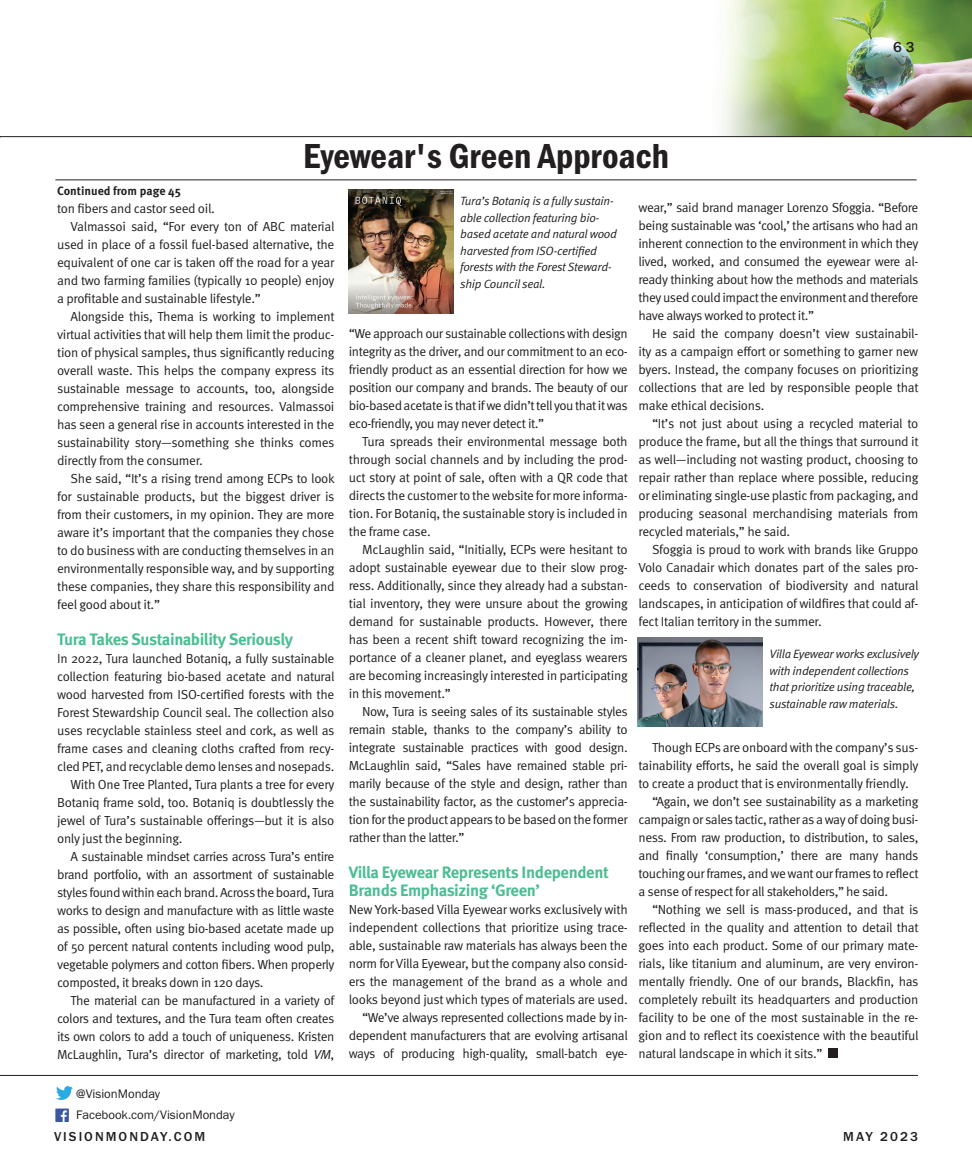
<style>
.page{position:relative;width:972px;height:1175px;background:#fff}
.page>*{position:absolute;margin:0;border:0;box-sizing:border-box;transform-origin:0 0}
.Blue_Tint_Box_Head_2{font:36px "Franklin Gothic URW Con Dem";color:#231f20}
.Captions{font:700 16.5px/18px "Meta Pro";letter-spacing:-.025em;color:#4abe92}
.CATEGORY{font:500 15px "Franklin Gothic URW";color:#231f20}
.CATEGORY-2{font:500 13.5px "Franklin Gothic URW";letter-spacing:.15em;color:#231f20}
.Captions-2{font:13.2px/18px "Meta Pro Norm";letter-spacing:-.03em;color:#231f20;text-align:justify}
.t1{font:12.75px "Franklin Gothic URW Boo";color:#231f20}
.Captions-3{font:12px/16.5px "Meta Pro Norm Ita";letter-spacing:-.025em;color:#231f20}
.t2{font:700 12px "Meta Pro";color:#231f20}
.s1{font-family:"Meta Pro Norm Ita"}
</style>
<div class="page">
<img style="left:723px;top:0;width:249px;height:136px">
<hr style="left:0;top:1075px;width:918px;height:1px;background:#231f20">
<hr style="left:0;top:136px;width:972px;height:1px;background:#231f20">
<div style="left:828px;top:1048px;width:9px;height:10px;background:#231f20"></div>
<hr style="left:55px;top:180px;width:862px;height:1px;background:#231f20">
<img style="left:638px;top:638px;width:124px;height:88px">
<img style="left:348px;top:190px;width:105px;height:124px">
<img style="left:55px;top:1108px;width:14px;height:14px">
<svg style="left:56px;top:1086px;width:17px;height:13px"></svg>
<p class="Blue_Tint_Box_Head_2" style="left:303px;top:132px;width:367px">Eyewear's Green Approach</p>
<p class="CATEGORY" style="left:893px;top:38px;width:23px">63</p>
<p class="t2" style="left:57px;top:181px;width:125px">Continued from page 45</p>
<p class="Captions-2" style="left:57px;top:199px;width:159px">ton fibers and castor seed oil.</p>
<p class="Captions-2" style="left:57px;top:217px;width:279px;text-indent:14px">Valmassoi said, “For every ton of ABC material used in place of a fossil fuel-based alternative, the equivalent of one car is taken off the road for a year and two farming families (typically 10 people) enjoy a profitable and sustainable lifestyle.”</p>
<p class="Captions-2" style="left:57px;top:307px;width:279px;text-indent:14px">Alongside this, Thema is working to implement virtual activities that will help them limit the produc&shy;tion of physical samples, thus significantly reducing overall waste. This helps the company express its sustainable message to accounts, too, alongside comprehensive training and resources. Valmassoi has seen a general rise in accounts interested in the sustainability story—something she thinks comes directly from the consumer.</p>
<p class="Captions-2" style="left:57px;top:469px;width:279px;text-indent:14px">She said, “It’s a rising trend among ECPs to look for sustainable products, but the biggest driver is from their customers, in my opinion. They are more aware it’s important that the companies they chose to do business with are conducting themselves in an environmentally responsible way, and by supporting these companies, they share this responsibility and feel good about it.”</p>
<p class="Captions" style="left:57px;top:629px;width:238px">Tura Takes Sustainability Seriously</p>
<p class="Captions-2" style="left:57px;top:649px;width:279px">In 2022, Tura launched Botaniq, a fully sustainable collection featuring bio-based acetate and natural wood harvested from ISO-certified forests with the Forest Stewardship Council seal. The collection also uses recyclable stainless steel and cork, as well as frame cases and cleaning cloths crafted from recy&shy;cled PET, and recyclable demo lenses and nosepads.</p>
<p class="Captions-2" style="left:57px;top:775px;width:279px;text-indent:14px">With One Tree Planted, Tura plants a tree for every Botaniq frame sold, too. Botaniq is doubtlessly the jewel of Tura’s sustainable offerings—but it is also only just the beginning.</p>
<p class="Captions-2" style="left:57px;top:847px;width:279px;text-indent:14px">A sustainable mindset carries across Tura’s entire brand portfolio, with an assortment of sustainable styles found within each brand. Across the board, Tura works to design and manufacture with as little waste as possible, often using bio-based acetate made up of 50 percent natural contents including wood pulp, vegetable polymers and cotton fibers. When properly composted, it breaks down in 120 days.</p>
<p class="Captions-2" style="left:57px;top:991px;width:279px;text-indent:14px">The material can be manufactured in a variety of colors and textures, and the Tura team often creates its own colors to add a touch of uniqueness. Kristen McLaughlin, Tura’s director of marketing, told <span class="s1">VM</span>,</p>
<p class="t1" style="left:76px;top:1086px;width:85px">@VisionMonday</p>
<p class="t1" style="left:76px;top:1106px;width:160px">Facebook.com/VisionMonday</p>
<p class="Captions-3" style="left:460px;top:192px;width:158px">Tura’s Botaniq is a fully sustain&shy;able collection featuring bio&shy;based acetate and natural wood harvested from ISO-certified forests with the Forest Steward&shy;ship Council seal.</p>
<p class="Captions-2" style="left:349px;top:323px;width:281px">“We approach our sustainable collections with design integrity as the driver, and our commitment to an eco&shy;friendly product as an essential direction for how we position our company and brands. The beauty of our bio-based acetate is that if we didn’t tell you that it was eco-friendly, you may never detect it.”</p>
<p class="Captions-2" style="left:349px;top:431px;width:281px;text-indent:14px">Tura spreads their environmental message both through social channels and by including the prod&shy;uct story at point of sale, often with a QR code that directs the customer to the website for more informa&shy;tion. For Botaniq, the sustainable story is included in the frame case.</p>
<p class="Captions-2" style="left:349px;top:539px;width:281px;text-indent:14px">McLaughlin said, “Initially, ECPs were hesitant to adopt sustainable eyewear due to their slow prog&shy;ress. Additionally, since they already had a substan&shy;tial inventory, they were unsure about the growing demand for sustainable products. However, there has been a recent shift toward recognizing the im&shy;portance of a cleaner planet, and eyeglass wearers are becoming increasingly interested in participating in this movement.”</p>
<p class="Captions-2" style="left:349px;top:701px;width:281px;text-indent:14px">Now, Tura is seeing sales of its sustainable styles remain stable, thanks to the company’s ability to integrate sustainable practices with good design.<br>McLaughlin said, “Sales have remained stable pri&shy;marily because of the style and design, rather than the sustainability factor, as the customer’s apprecia&shy;tion for the product appears to be based on the former rather than the latter.”</p>
<p class="Captions" style="left:349px;top:862px;width:262px">Villa Eyewear Represents Independent<br>Brands Emphasizing ‘Green’</p>
<p class="Captions-2" style="left:349px;top:899px;width:281px">New York-based Villa Eyewear works exclusively with independent collections that prioritize using trace&shy;able, sustainable raw materials has always been the norm for Villa Eyewear, but the company also consid&shy;ers the management of the brand as a whole and looks beyond just which types of materials are used.</p>
<p class="Captions-2" style="left:349px;top:1007px;width:281px;text-indent:14px">“We’ve always represented collections made by in&shy;dependent manufacturers that are evolving artisanal ways of producing high-quality, small-batch eye-</p>
<p class="Captions-2" style="left:639px;top:197px;width:282px">wear,” said brand manager Lorenzo Sfoggia. “Before being sustainable was ‘cool,’ the artisans who had an inherent connection to the environment in which they lived, worked, and consumed the eyewear were al&shy;ready thinking about how the methods and materials they used could impact the environment and therefore have always worked to protect it.”</p>
<p class="Captions-2" style="left:639px;top:323px;width:282px;text-indent:14px">He said the company doesn’t view sustainabil&shy;ity as a campaign effort or something to garner new byers. Instead, the company focuses on prioritizing collections that are led by responsible people that make ethical decisions.</p>
<p class="Captions-2" style="left:639px;top:413px;width:282px;text-indent:14px">“It’s not just about using a recycled material to produce the frame, but all the things that surround it as well—including not wasting product, choosing to repair rather than replace where possible, reducing or eliminating single-use plastic from packaging, and producing seasonal merchandising materials from recycled materials,” he said.</p>
<p class="Captions-2" style="left:639px;top:539px;width:282px;text-indent:14px">Sfoggia is proud to work with brands like Gruppo Volo Canadair which donates part of the sales pro&shy;ceeds to conservation of biodiversity and natural landscapes, in anticipation of wildfires that could af&shy;fect Italian territory in the summer.</p>
<p class="Captions-3" style="left:770px;top:645px;width:151px">Villa Eyewear works exclusively with independent collections that prioritize using traceable, sustainable raw materials.</p>
<p class="Captions-2" style="left:639px;top:737px;width:282px;text-indent:14px">Though ECPs are onboard with the company’s sus&shy;tainability efforts, he said the overall goal is simply to create a product that is environmentally friendly.</p>
<p class="Captions-2" style="left:639px;top:791px;width:282px;text-indent:14px">“Again, we don’t see sustainability as a marketing campaign or sales tactic, rather as a way of doing busi&shy;ness. From raw production, to distribution, to sales, and finally ‘consumption,’ there are many hands touching our frames, and we want our frames to reflect a sense of respect for all stakeholders,” he said.</p>
<p class="Captions-2" style="left:639px;top:899px;width:282px;text-indent:14px">“Nothing we sell is mass-produced, and that is reflected in the quality and attention to detail that goes into each product. Some of our primary mate&shy;rials, like titanium and aluminum, are very environ&shy;mentally friendly. One of our brands, Blackfin, has completely rebuilt its headquarters and production facility to be one of the most sustainable in the re&shy;gion and to reflect its coexistence with the beautiful natural landscape in which it sits.”</p>
<p class="CATEGORY-2" style="left:54px;top:1128px;width:153px">VISIONMONDAY.COM</p>
<p class="CATEGORY-2" style="left:843px;top:1128px;width:76px">MAY 2023</p>
</div>
